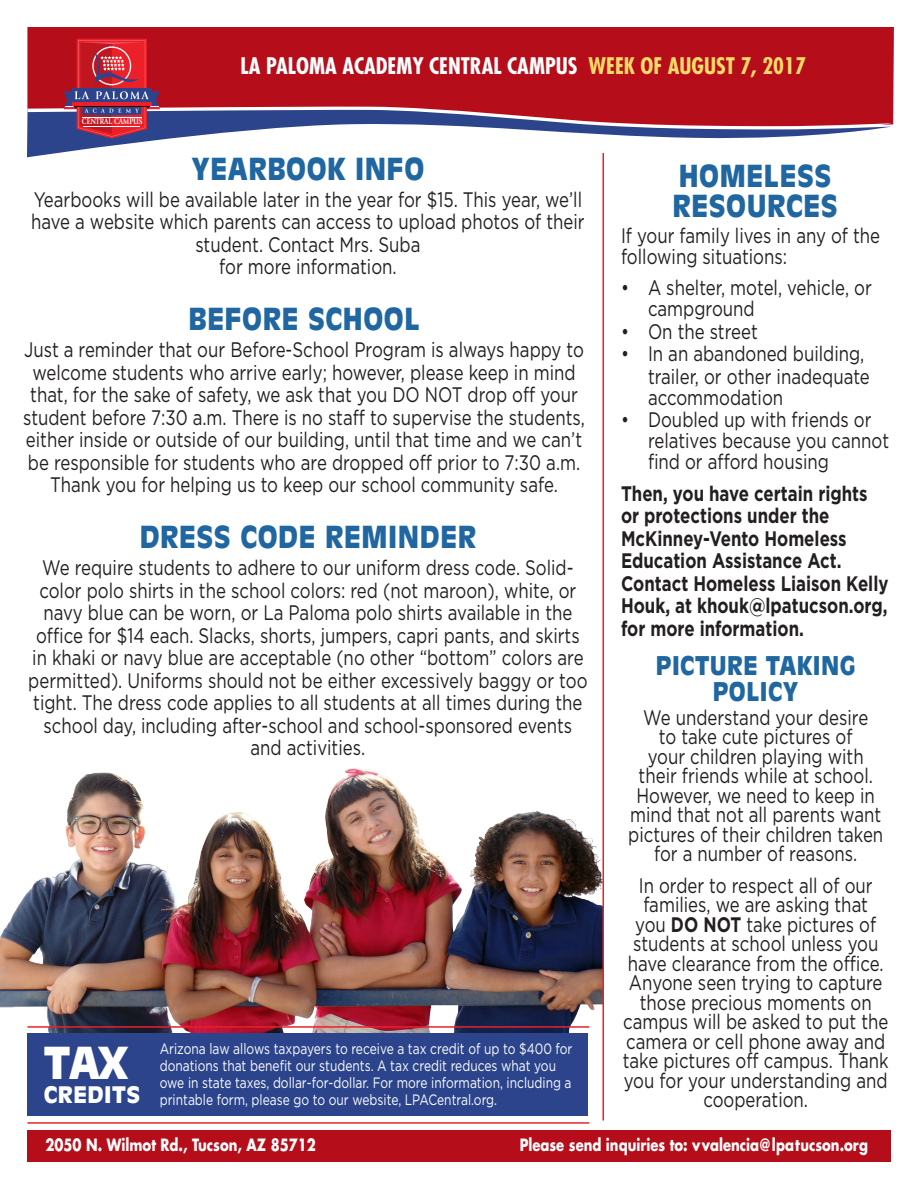
<style>
.page{position:relative;width:918px;height:1188px;background:#fff}
.page>*{position:absolute;margin:0;border:0;box-sizing:border-box;transform-origin:0 0}
.Headers{font:900 43.5px "Antique Olive";color:#fff}
.Headers-2{font:900 30px/30px "Antique Olive";letter-spacing:.02em;color:#2067a2;scale:.92 1}
.Headers-3{font:900 25.5px/25.5px "Antique Olive";letter-spacing:.02em;color:#2067a2;text-align:center;scale:.92 1}
.Headers-4{font:900 22.5px "Antique Olive";letter-spacing:.02em;color:#fff}
.t1{font:700 condensed 22.2px "Futura";color:#fff}
.copy{font:21px/19.5px "Gotham";color:#231f20;text-align:center;scale:.8 1}
.copy-2{font:700 21px/22.5px "Gotham";color:#231f20;scale:.8 1}
.Headers-5{font:700 16.5px "Futura";color:#fff;scale:.8 1}
.copy-3{font:15px/17.2px "Gotham";color:#fff;scale:.8 1}
.t2{font:700 8.55px "Giovanni";color:#fff;scale:.81 1}
.s1{color:#ffdb6a}
.s2{font-weight:700}
</style>
<div class="page">
<img style="left:0;top:608px;width:603px;height:458px">
<hr style="left:603px;top:153px;width:1px;height:967px;background:#ec2029">
<div style="left:27px;top:27px;width:867px;height:98px;background:#b50e1a"></div>
<svg style="left:27px;top:36px;width:865px;height:121px"></svg>
<hr style="left:82px;top:117px;width:60px;height:1px;background:#fff">
<hr style="left:83px;top:126px;width:56px;height:1px;background:#fff">
<div style="left:27px;top:1130px;width:863px;height:32px;background:#b50e1a"></div>
<div style="left:27px;top:1034px;width:561px;height:82px;background:#2c448c"></div>
<hr style="left:27px;top:1026px;width:562px;height:2px;background:#ec2029">
<hr style="left:27px;top:1122px;width:562px;height:2px;background:#ec2029">
<p class="t2" style="left:82px;top:117px;width:76px">CENTRAL CAMPUS</p>
<p class="t1" style="left:241px;top:51px;width:567px">LA PALOMA ACADEMY CENTRAL CAMPUS <span class="s1">WEEK OF AUGUST 7, 2017</span></p>
<p class="Headers-2" style="left:192px;top:153px;width:255px">YEARBOOK INFO</p>
<p class="copy" style="left:31px;top:188px;width:694px;line-height:22.5px">Yearbooks will be available later in the year for $15. This year, we’ll have a website which parents can access to upload photos of their student. Contact Mrs. Suba</p>
<p class="copy" style="left:219px;top:257px;width:223px">for more information.</p>
<p class="Headers-2" style="left:672px;top:160px;width:181px">HOMELESS<br>RESOURCES</p>
<p class="copy" style="left:621px;top:225px;width:326px">If your family lives in any of the</p>
<p class="copy" style="left:621px;top:246px;width:209px">following situations:</p>
<p class="copy" style="left:648px;top:277px;width:281px;line-height:21px;text-align:left;text-indent:-27px">• A shelter, motel, vehicle, or campground</p>
<p class="copy" style="left:621px;top:321px;width:173px">• On the street</p>
<p class="copy" style="left:648px;top:343px;width:279px;line-height:21.8px;text-align:left;text-indent:-27px">• In an abandoned building, trailer, or other inadequate accommodation</p>
<p class="copy" style="left:648px;top:409px;width:303px;line-height:21px;text-align:left;text-indent:-27px">• Doubled up with friends or relatives because you cannot find or afford housing</p>
<p class="copy-2" style="left:621px;top:481px;width:336px">Then, you have certain rights or protections under the<br>McKinney-Vento Homeless<br>Education Assistance Act.<br>Contact Homeless Liaison Kelly<br>Houk, at khouk@lpatucson.org, for more information.</p>
<p class="Headers-2" style="left:188px;top:303px;width:253px">BEFORE SCHOOL</p>
<p class="copy" style="left:23px;top:338px;width:704px;line-height:22.5px">Just a reminder that our Before-School Program is always happy to welcome students who arrive early; however, please keep in mind that, for the sake of safety, we ask that you DO NOT drop off your student before 7:30 a.m. There is no staff to supervise the students, either inside or outside of our building, until that time and we can’t be responsible for students who are dropped off prior to 7:30 a.m.<br>Thank you for helping us to keep our school community safe.</p>
<p class="Headers-2" style="left:140px;top:521px;width:367px">DRESS CODE REMINDER</p>
<p class="copy" style="left:28px;top:556px;width:701px;line-height:22.5px">We require students to adhere to our uniform dress code. Solid&shy;color polo shirts in the school colors: red (not maroon), white, or navy blue can be worn, or La Paloma polo shirts available in the office for $14 each. Slacks, shorts, jumpers, capri pants, and skirts in khaki or navy blue are acceptable (no other “bottom” colors are permitted). Uniforms should not be either excessively baggy or too tight. The dress code applies to all students at all times during the school day, including after-school and school-sponsored events and activities.</p>
<p class="Headers-3" style="left:656px;top:652px;width:219px">PICTURE TAKING<br>POLICY</p>
<p class="copy" style="left:628px;top:707px;width:320px">We understand your desire<br>to take cute pictures of<br>your children playing with their friends while at school.<br>However, we need to keep in mind that not all parents want pictures of their children taken for a number of reasons.</p>
<p class="copy" style="left:623px;top:875px;width:334px">In order to respect all of our families, we are asking that<br>you <span class="s2">DO NOT</span> take pictures of students at school unless you have clearance from the office.<br>Anyone seen trying to capture those precious moments on campus will be asked to put the camera or cell phone away and take pictures off campus. Thank you for your understanding and cooperation.</p>
<p class="copy-3" style="left:160px;top:1040px;width:517px">Arizona law allows taxpayers to receive a tax credit of up to $400 for donations that benefit our students. A tax credit reduces what you owe in state taxes, dollar-for-dollar. For more information, including a printable form, please go to our website, LPACentral.org.</p>
<p class="Headers" style="left:44px;top:1037px;width:87px">TAX</p>
<p class="Headers-4" style="left:44px;top:1081px;width:98px">CREDITS</p>
<p class="Headers-5" style="left:45px;top:1133px;width:340px">2050 N. Wilmot Rd., Tucson, AZ 85712</p>
<p class="Headers-5" style="left:520px;top:1133px;width:437px">Please send inquiries to: vvalencia@ lpatucson.org</p>
</div>
